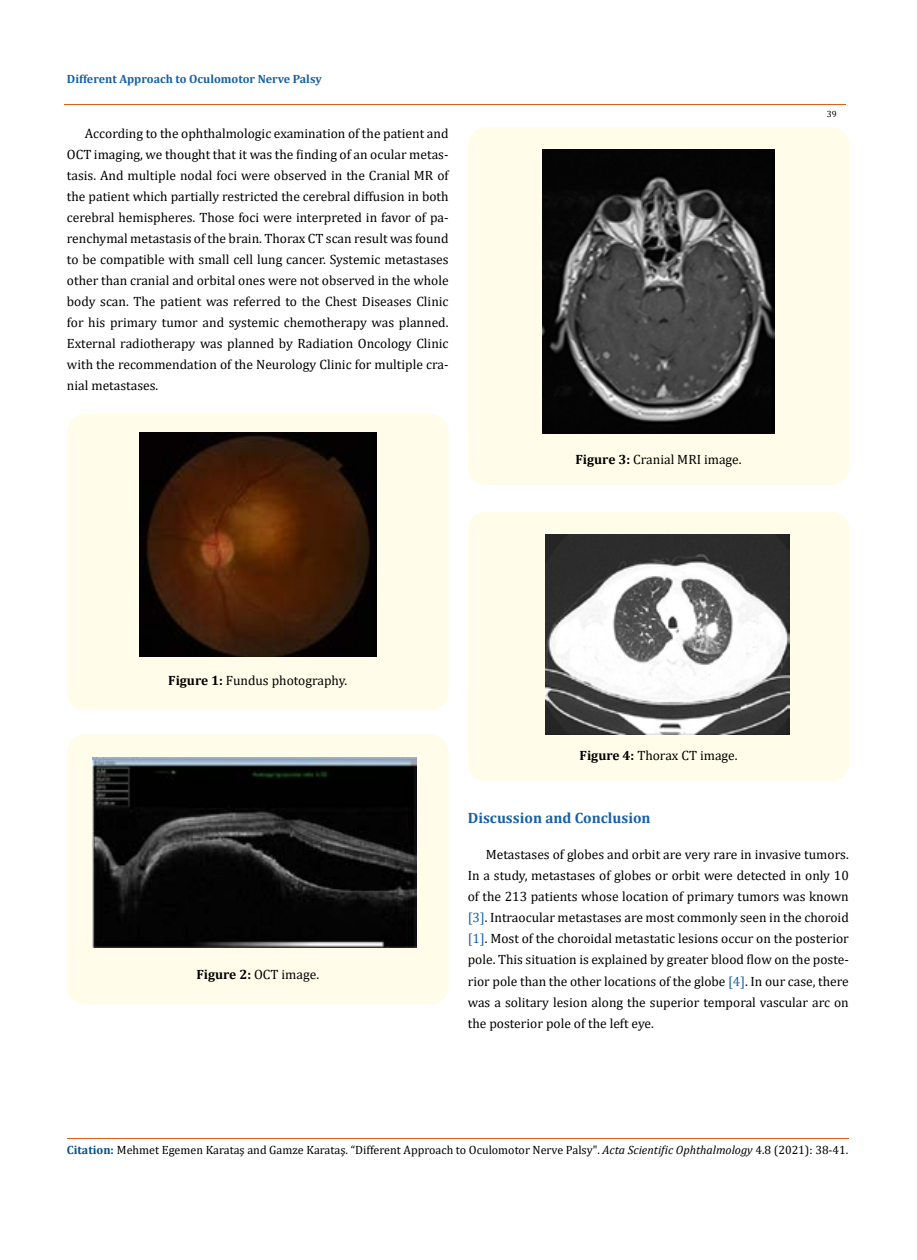
<style>
.page{position:relative;width:917px;height:1260px;background:#fff}
.page>*{position:absolute;margin:0;border:0;box-sizing:border-box;transform-origin:0 0}
.t1{font:700 15px "Cambria";color:#1560a6}
.t2{font:13.5px/21px "Cambria";color:#000;text-align:justify}
.t3{font:12px "Cambria";color:#000}
.t4{font:700 12px "Cambria";color:#1560a6}
.t5{font:9px "Cambria";color:#000}
.s1{font-weight:700}
.s2{color:#1560a6}
.s3{font-weight:700;color:#035089}
.s4{font-style:italic}
</style>
<div class="page">
<div style="left:67px;top:414px;width:381px;height:296px;background:#fffde9;border-radius:18px"></div>
<img style="left:140px;top:432px;width:236px;height:225px">
<div style="left:67px;top:734px;width:381px;height:270px;background:#fffde9;border-radius:18px"></div>
<img style="left:92px;top:757px;width:324px;height:190px">
<div style="left:468px;top:127px;width:381px;height:358px;background:#fffde9;border-radius:18px"></div>
<img style="left:543px;top:150px;width:231px;height:284px">
<div style="left:468px;top:512px;width:381px;height:270px;background:#fffde9;border-radius:18px"></div>
<img style="left:545px;top:534px;width:244px;height:200px">
<hr style="left:64px;top:105px;width:781px;height:1px;background:#e05d1a">
<hr style="left:67px;top:1138px;width:781px;height:1px;background:#e05d1a">
<p class="t4" style="left:67px;top:70px;width:256px">Different Approach to Oculomotor Nerve Palsy</p>
<p class="t2" style="left:67px;top:123px;width:383px;text-indent:18px">According to the ophthalmologic examination of the patient and OCT imaging, we thought that it was the finding of an ocular metas&shy;tasis. And multiple nodal foci were observed in the Cranial MR of the patient which partially restricted the cerebral diffusion in both cerebral hemispheres. Those foci were interpreted in favor of pa&shy;renchymal metastasis of the brain. Thorax CT scan result was found to be compatible with small cell lung cancer. Systemic metastases other than cranial and orbital ones were not observed in the whole body scan. The patient was referred to the Chest Diseases Clinic for his primary tumor and systemic chemotherapy was planned.<br>External radiotherapy was planned by Radiation Oncology Clinic with the recommendation of the Neurology Clinic for multiple cra&shy;nial metastases.</p>
<p class="t5" style="left:826px;top:109px;width:11px">39</p>
<p class="t2" style="left:575px;top:449px;width:168px"><span class="s1">Figure 3:</span> Cranial MRI image.</p>
<p class="t2" style="left:168px;top:669px;width:180px"><span class="s1">Figure 1:</span> Fundus photography.</p>
<p class="t2" style="left:196px;top:964px;width:124px"><span class="s1">Figure 2:</span> OCT image.</p>
<p class="t2" style="left:579px;top:745px;width:159px"><span class="s1">Figure 4:</span> Thorax CT image.</p>
<p class="t1" style="left:468px;top:808px;width:184px">Discussion and Conclusion</p>
<p class="t2" style="left:468px;top:844px;width:382px;text-indent:18px">Metastases of globes and orbit are very rare in invasive tumors.<br>In a study, metastases of globes or orbit were detected in only 10 of the 213 patients whose location of primary tumors was known <span class="s2">[3]</span>. Intraocular metastases are most commonly seen in the choroid <span class="s2">[1]</span>. Most of the choroidal metastatic lesions occur on the posterior pole. This situation is explained by greater blood flow on the poste&shy;rior pole than the other locations of the globe <span class="s2">[4]</span>. In our case, there was a solitary lesion along the superior temporal vascular arc on the posterior pole of the left eye.</p>
<p class="t3" style="left:67px;top:1143px;width:783px"><span class="s3">Citation:</span> Mehmet Egemen Karataş and Gamze Karataş. “Different Approach to Oculomotor Nerve Palsy". <span class="s4">Acta Scientific Ophthalmology</span> 4.8 (2021): 38-41.</p>
</div>
